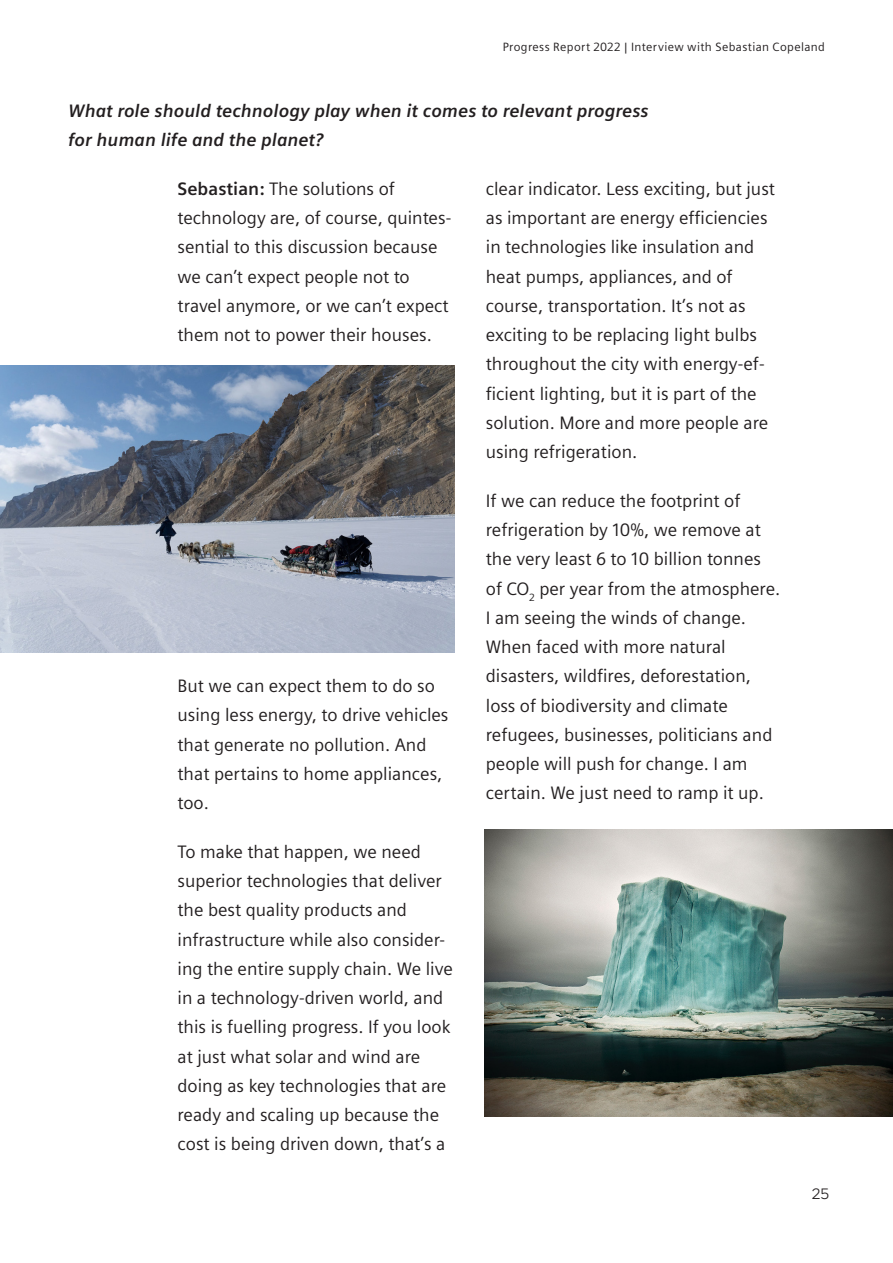
<style>
.page{position:relative;width:893px;height:1263px;background:#fff}
.page>*{position:absolute;margin:0;border:0;box-sizing:border-box;transform-origin:0 0}
._04__Body_text__10pt{font:18px/29.2px "Siemens Sans";color:#231f20}
._04__Body_text_highl{font:italic 700 18px "Siemens Sans";color:#231f20}
._09__Page_numbers__1{font:15px "Siemens Progress";color:#231f20}
._09__Running_header{font:12px "Siemens Sans";letter-spacing:.03em;color:#231f20}
.s1{font-weight:700}
</style>
<div class="page">
<img style="left:0;top:365px;width:455px;height:287px">
<img style="left:485px;top:829px;width:408px;height:287px">
<p class="_09__Running_header" style="left:503px;top:41px;width:324px">Progress Report 2022 | Interview with Sebastian Copeland</p>
<p class="_04__Body_text_highl" style="left:68px;top:100px;width:582px">What role should technology play when it comes to relevant progress</p>
<p class="_04__Body_text_highl" style="left:68px;top:130px;width:257px">for human life and the planet?</p>
<p class="_04__Body_text__10pt" style="left:178px;top:174px;width:275px"><span class="s1">Sebastian:</span> The solutions of technology are, of course, quintes&shy;sential to this discussion because we can’t expect people not to travel anymore, or we can’t expect them not to power their houses.</p>
<p class="_04__Body_text__10pt" style="left:178px;top:671px;width:272px">But we can expect them to do so using less energy, to drive vehicles that generate no pollution. And that pertains to home appliances, too.</p>
<p class="_04__Body_text__10pt" style="left:178px;top:837px;width:277px">To make that happen, we need superior technologies that deliver the best quality products and infrastructure while also consider&shy;ing the entire supply chain. We live in a technology-driven world, and this is fuelling progress. If you look at just what solar and wind are doing as key technologies that are ready and scaling up because the cost is being driven down, that’s a</p>
<p class="_04__Body_text__10pt" style="left:486px;top:174px;width:291px">clear indicator. Less exciting, but just as important are energy efficiencies in technologies like insulation and heat pumps, appliances, and of course, transportation. It’s not as exciting to be replacing light bulbs throughout the city with energy-ef&shy;ficient lighting, but it is part of the solution. More and more people are using refrigeration.</p>
<p class="_04__Body_text__10pt" style="left:486px;top:486px;width:296px">If we can reduce the footprint of refrigeration by 10%, we remove at the very least 6 to 10 billion tonnes of CO<sub>2</sub> per year from the atmosphere.<br>I am seeing the winds of change.<br>When faced with more natural disasters, wildfires, deforestation, loss of biodiversity and climate refugees, businesses, politicians and people will push for change. I am certain. We just need to ramp it up.</p>
<p class="_09__Page_numbers__1" style="left:812px;top:1184px;width:19px">25</p>
</div>
